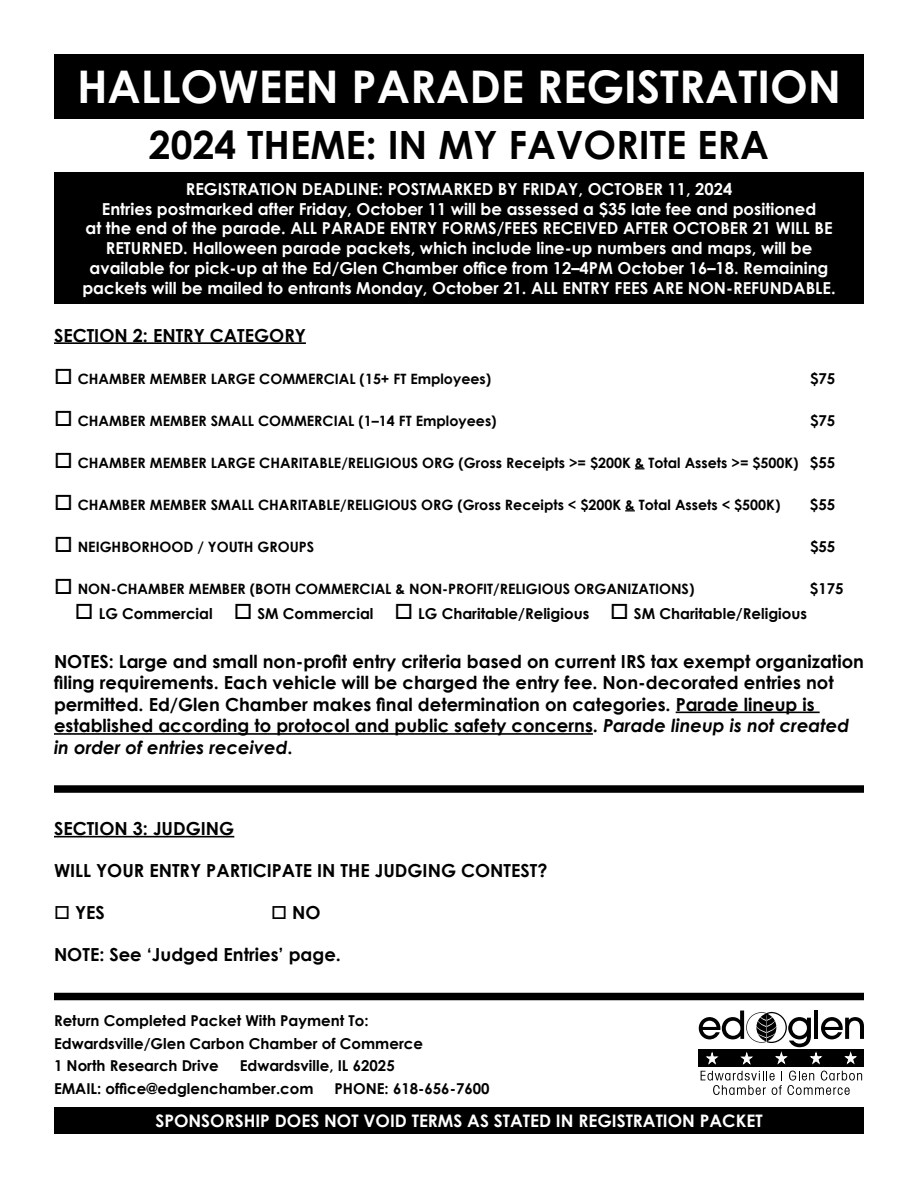
<style>
.page{position:relative;width:918px;height:1188px;background:#fff}
.page>*{position:absolute;margin:0;border:0;box-sizing:border-box;transform-origin:0 0}
.t1{font:700 45px "Century Gothic";color:#fff}
.t2{font:700 39px "Century Gothic";color:#000}
.t3{font:700 18px/21.6px "Century Gothic";color:#000}
.t4{font:700 17.25px "Century Gothic";color:#fff}
.t5{font:700 16.5px/19.8px "Century Gothic";color:#fff;text-align:center}
.t6{font:700 15px/22.5px "Century Gothic";color:#000}
.t7{font:700 14.25px "Century Gothic";color:#000}
.s1{font-size:15px}
.s2{font-style:italic}
</style>
<div class="page">
<div style="left:699px;top:1049px;width:165px;height:18px;background:#000"></div>
<svg style="left:701px;top:1071px;width:161px;height:24px"></svg>
<svg style="left:699px;top:1011px;width:165px;height:54px"></svg>
<hr style="left:54px;top:342px;width:252px;height:2px;background:#000">
<hr style="left:54px;top:836px;width:180px;height:1px;background:#000">
<hr style="left:676px;top:712px;width:144px;height:1px;background:#000">
<hr style="left:54px;top:733px;width:539px;height:2px;background:#000">
<div style="left:54px;top:1107px;width:810px;height:27px;background:#000"></div>
<div style="left:54px;top:785px;width:810px;height:8px;background:#000"></div>
<div style="left:54px;top:993px;width:810px;height:7px;background:#000"></div>
<div style="left:54px;top:54px;width:810px;height:65px;background:#000"></div>
<div style="left:54px;top:172px;width:810px;height:132px;background:#000"></div>
<h1 class="t1" style="left:77px;top:53px;width:766px">HALLOWEEN PARADE REGISTRATION</h1>
<h2 class="t2" style="left:149px;top:115px;width:622px">2024 THEME: IN MY FAVORITE ERA</h2>
<p class="t5" style="left:82px;top:178px;width:755px">REGISTRATION DEADLINE: POSTMARKED BY FRIDAY, OCTOBER 11, 2024<br>Entries postmarked after Friday, October 11 will be assessed a $35 late fee and positioned<br>at the end of the parade. ALL PARADE ENTRY FORMS/FEES RECEIVED AFTER OCTOBER 21 WILL BE RETURNED. Halloween parade packets, which include line-up numbers and maps, will be available for pick-up at the Ed/Glen Chamber office from 12–4PM October 16–18. Remaining packets will be mailed to entrants Monday, October 21. ALL ENTRY FEES ARE NON-REFUNDABLE.</p>
<p class="t3" style="left:54px;top:323px;width:253px">SECTION 2: ENTRY CATEGORY</p>
<p class="t7" style="left:54px;top:368px;width:439px">□ CHAMBER MEMBER LARGE COMMERCIAL (15+ FT Employees)</p>
<p class="t6" style="left:810px;top:366px;width:27px">$75</p>
<p class="t7" style="left:54px;top:410px;width:444px">□ CHAMBER MEMBER SMALL COMMERCIAL (1–14 FT Employees)</p>
<p class="t6" style="left:810px;top:408px;width:27px">$75</p>
<p class="t7" style="left:54px;top:452px;width:783px">□ CHAMBER MEMBER LARGE CHARITABLE/RELIGIOUS ORG (Gross Receipts &gt;= $200K &amp; Total Assets &gt;= $500K) <span class="s1">$55</span></p>
<p class="t7" style="left:54px;top:494px;width:728px">□ CHAMBER MEMBER SMALL CHARITABLE/RELIGIOUS ORG (Gross Receipts &lt; $200K &amp; Total Assets &lt; $500K)</p>
<p class="t6" style="left:810px;top:492px;width:27px">$55</p>
<p class="t7" style="left:54px;top:536px;width:262px">□ NEIGHBORHOOD / YOUTH GROUPS</p>
<p class="t6" style="left:810px;top:534px;width:27px">$55</p>
<p class="t7" style="left:54px;top:578px;width:642px">□ NON-CHAMBER MEMBER (BOTH COMMERCIAL &amp; NON-PROFIT/RELIGIOUS ORGANIZATIONS)</p>
<p class="t6" style="left:810px;top:576px;width:35px">$175</p>
<p class="t6" style="left:75px;top:601px;width:734px">□ LG Commercial □ SM Commercial □ LG Charitable/Religious □ SM Charitable/Religious</p>
<p class="t3" style="left:54px;top:649px;width:811px">NOTES: Large and small non-profit entry criteria based on current IRS tax exempt organization filing requirements. Each vehicle will be charged the entry fee. Non-decorated entries not permitted. Ed/Glen Chamber makes final determination on categories. Parade lineup is established according to protocol and public safety concerns. <span class="s2">Parade lineup is not created in order of entries received</span>.</p>
<p class="t3" style="left:54px;top:817px;width:182px">SECTION 3: JUDGING</p>
<p class="t3" style="left:54px;top:859px;width:495px">WILL YOUR ENTRY PARTICIPATE IN THE JUDGING CONTEST?</p>
<p class="t3" style="left:54px;top:901px;width:52px">□ YES</p>
<p class="t3" style="left:271px;top:901px;width:51px">□ NO</p>
<p class="t3" style="left:54px;top:943px;width:288px">NOTE: See ‘Judged Entries’ page.</p>
<p class="t6" style="left:54px;top:1009px;width:370px">Return Completed Packet With Payment To:<br>Edwardsville/Glen Carbon Chamber of Commerce<br>1 North Research Drive</p>
<p class="t6" style="left:54px;top:1054px;width:342px;text-indent:186px">Edwardsville, IL 62025<br>EMAIL: office@edglenchamber.com</p>
<p class="t6" style="left:335px;top:1076px;width:157px">PHONE: 618-656-7600</p>
<p class="t4" style="left:155px;top:1108px;width:609px">SPONSORSHIP DOES NOT VOID TERMS AS STATED IN REGISTRATION PACKET</p>
</div>
